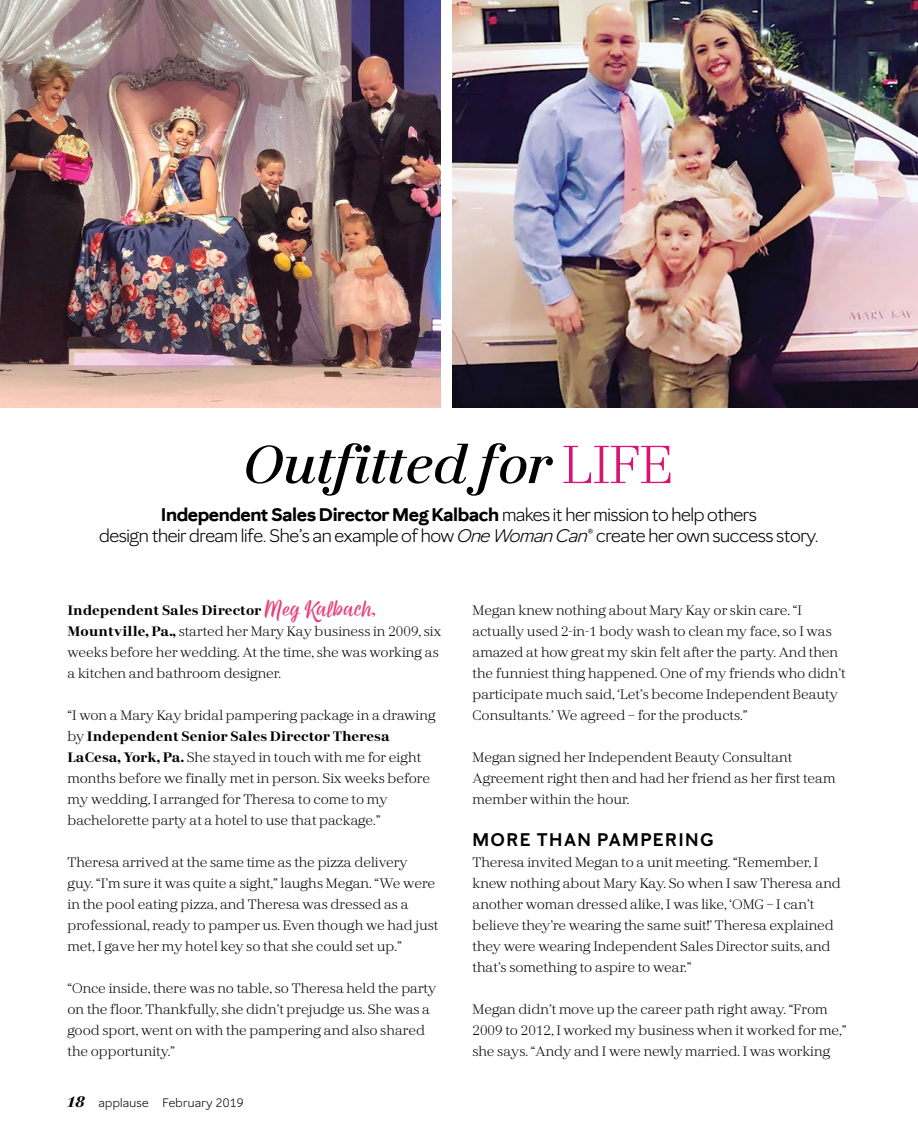
<style>
.page{position:relative;width:918px;height:1134px;background:#fff}
.page>*{position:absolute;margin:0;border:0;box-sizing:border-box;transform-origin:0 0}
.Headline{font:italic 500 52.5px "Mary Kay Serif 020";color:#000}
.Headline-2{font:18px/21px "Mary Kay Sans";letter-spacing:-.025em;color:#000;text-align:center}
.Subhead{font:600 18px "Mary Kay Sans";letter-spacing:.075em;color:#000}
.Body_-_Serif{font:300 13.5px/21px "Mary Kay Serif 010";color:#000}
.t1{font:12px "Mary Kay Sans";letter-spacing:.025em;color:#000}
.s1{font-weight:300;font-style:normal;color:#d61672}
.s2{font-weight:700}
.s3{font-style:italic}
.s4{font-family:"Mary Kay Script";font-weight:700;font-size:21px;color:#e8417b}
.s5{font-weight:700;color:#e8417b}
.s6{font-family:"Mary Kay Serif 020";font-weight:700;font-style:italic;font-size:15px}
</style>
<div class="page">
<img style="left:453px;top:0;width:465px;height:407px">
<img style="left:0;top:0;width:441px;height:407px">
<p class="Headline" style="left:244px;top:430px;width:431px">Outfitted for <span class="s1">LIFE</span></p>
<p class="Headline-2" style="left:99px;top:504px;width:721px"><span class="s2">Independent Sales Director Meg Kalbach</span> makes it her mission to help others<br>design their dream life. She’s an example of how <span class="s3">One Woman Can</span>® create her own success story.</p>
<p class="Body_-_Serif" style="left:68px;top:599px;width:375px"><span class="s2">Independent Sales Director</span> <span class="s4">Meg Kalbach</span><span class="s5">, </span><span class="s2">Mountville, Pa.,</span> started her Mary Kay business in 2009, six weeks before her wedding. At the time, she was working as a kitchen and bathroom designer.</p>
<p class="Body_-_Serif" style="left:68px;top:704px;width:370px">“I won a Mary Kay bridal pampering package in a drawing by <span class="s2">Independent Senior Sales Director Theresa LaCesa, York, Pa.</span> She stayed in touch with me for eight months before we finally met in person. Six weeks before my wedding, I arranged for Theresa to come to my bachelorette party at a hotel to use that package.”</p>
<p class="Body_-_Serif" style="left:68px;top:851px;width:372px">Theresa arrived at the same time as the pizza delivery<br>guy. “I’m sure it was quite a sight,” laughs Megan. “We were in the pool eating pizza, and Theresa was dressed as a professional, ready to pamper us. Even though we had just met, I gave her my hotel key so that she could set up.”</p>
<p class="Body_-_Serif" style="left:68px;top:977px;width:370px">“Once inside, there was no table, so Theresa held the party on the floor. Thankfully, she didn’t prejudge us. She was a good sport, went on with the pampering and also shared the opportunity.”</p>
<p class="t1" style="left:68px;top:1095px;width:177px"><span class="s6">18</span> applause February 2019</p>
<p class="Body_-_Serif" style="left:472px;top:599px;width:375px">Megan knew nothing about Mary Kay or skin care. “I actually used 2-in-1 body wash to clean my face, so I was amazed at how great my skin felt after the party. And then the funniest thing happened. One of my friends who didn’t participate much said, ‘Let’s become Independent Beauty Consultants.’ We agreed – for the products.”</p>
<p class="Body_-_Serif" style="left:472px;top:746px;width:365px">Megan signed her Independent Beauty Consultant<br>Agreement right then and had her friend as her first team member within the hour.</p>
<p class="Subhead" style="left:472px;top:829px;width:243px">MORE THAN PAMPERING</p>
<p class="Body_-_Serif" style="left:472px;top:851px;width:370px">Theresa invited Megan to a unit meeting. “Remember, I knew nothing about Mary Kay. So when I saw Theresa and another woman dressed alike, I was like, ‘OMG – I can’t believe they’re wearing the same suit!’ Theresa explained they were wearing Independent Sales Director suits, and that’s something to aspire to wear.”</p>
<p class="Body_-_Serif" style="left:472px;top:998px;width:375px">Megan didn’t move up the career path right away. “From<br>2009 to 2012, I worked my business when it worked for me,” she says. “Andy and I were newly married. I was working</p>
</div>
